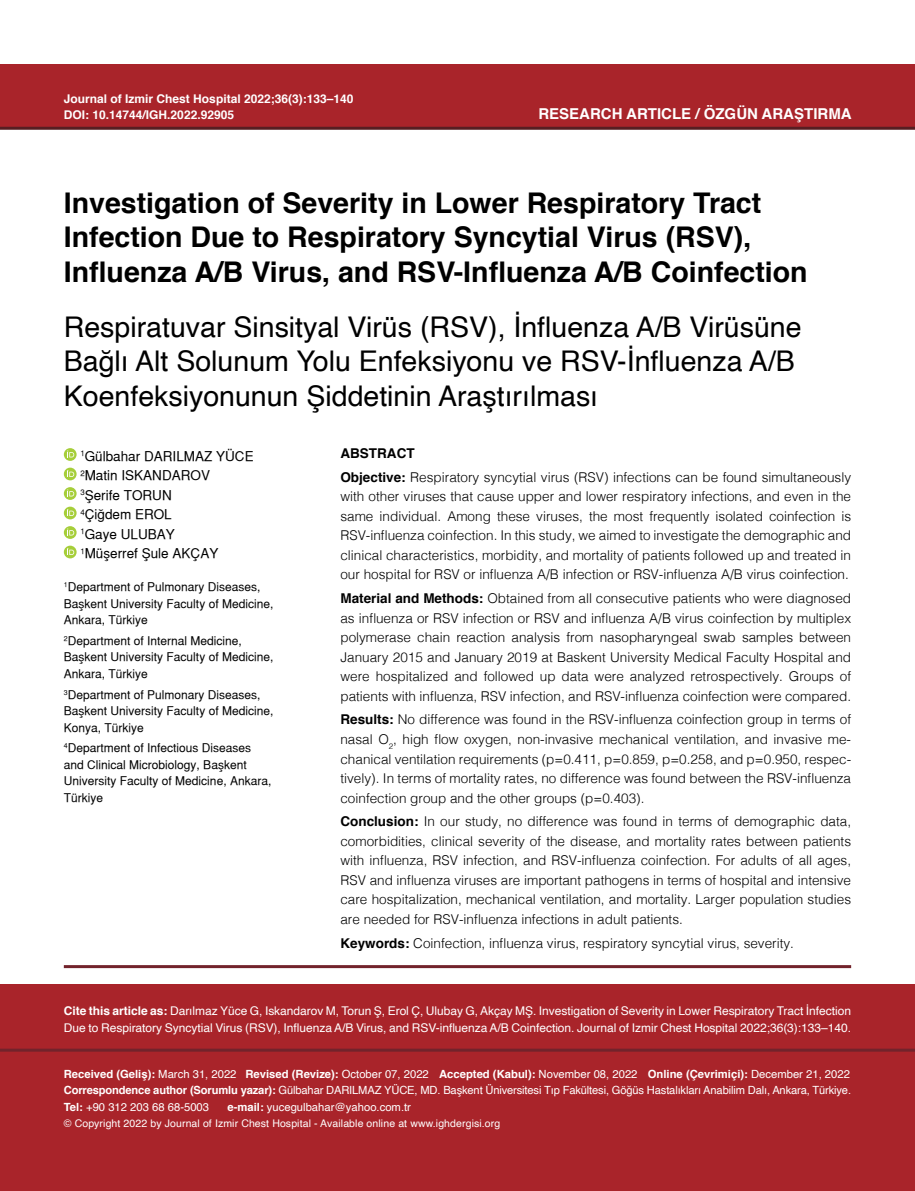
<style>
.page{position:relative;width:915px;height:1191px;background:#fff}
.page>*{position:absolute;margin:0;border:0;box-sizing:border-box;transform-origin:0 0}
.t1{font:700 28.5px/34.2px "Helvetica";color:#000}
.t2{font:28.5px/34.2px "Helvetica";color:#000}
.t3{font:700 15px "Helvetica";color:#fff}
.t4{font:300 13.5px/19.5px "Helvetica";color:#000;text-align:justify}
.t5{font:500 13.5px/19.5px "Helvetica";color:#000}
.t6{font:500 12px/16.5px "Helvetica";color:#000}
.t7{font:12px/16.5px "Helvetica";letter-spacing:-.005em;color:#fff}
.t8{font:700 12px/16.4px "Helvetica";color:#fff}
.t9{font:11.25px/16.5px "Helvetica";letter-spacing:-.015em;color:#fff;text-align:justify}
.t10{font:10.5px "Helvetica";letter-spacing:.01em;color:#fff}
.s1{font-weight:700}
</style>
<div class="page">
<div style="left:0;top:64px;width:914px;height:64px;background:#a9242a"></div>
<hr style="left:0;top:127px;width:914px;height:3px;background:#571e22">
<div style="left:0;top:984px;width:914px;height:207px;background:#a9242a"></div>
<svg style="left:64px;top:448px;width:13px;height:13px"></svg>
<svg style="left:67px;top:450px;width:7px;height:7px"></svg>
<svg style="left:64px;top:467px;width:13px;height:13px"></svg>
<svg style="left:67px;top:470px;width:7px;height:7px"></svg>
<svg style="left:64px;top:487px;width:13px;height:13px"></svg>
<svg style="left:67px;top:489px;width:7px;height:7px"></svg>
<svg style="left:64px;top:506px;width:13px;height:13px"></svg>
<svg style="left:67px;top:509px;width:7px;height:7px"></svg>
<svg style="left:64px;top:526px;width:13px;height:13px"></svg>
<svg style="left:67px;top:528px;width:7px;height:7px"></svg>
<svg style="left:64px;top:545px;width:13px;height:13px"></svg>
<svg style="left:67px;top:548px;width:7px;height:7px"></svg>
<hr style="left:0;top:1048px;width:914px;height:3px;background:#72232b">
<hr style="left:64px;top:965px;width:786px;height:3px;background:#72232b">
<p class="t8" style="left:64px;top:91px;width:291px">Journal of Izmir Chest Hospital 2022;36(3):133–140<br>DOI: 10.14744/IGH.2022.92905</p>
<p class="t3" style="left:538px;top:102px;width:315px">RESEARCH ARTICLE / ÖZGÜN ARAŞTIRMA</p>
<h1 class="t1" style="left:64px;top:186px;width:745px">Investigation of Severity in Lower Respiratory Tract<br>Infection Due to Respiratory Syncytial Virus (RSV),<br>Influenza A/B Virus, and RSV-Influenza A/B Coinfection</h1>
<h1 class="t2" style="left:64px;top:311px;width:739px">Respiratuvar Sinsityal Virüs (RSV), İnfluenza A/B Virüsüne<br>Bağlı Alt Solunum Yolu Enfeksiyonu ve RSV-İnfluenza A/B<br>Koenfeksiyonunun Şiddetinin Araştırılması</h1>
<p class="t5" style="left:80px;top:446px;width:175px"><sup>1</sup>Gülbahar DARILMAZ YÜCE<br><sup>2</sup>Matin ISKANDAROV<br><sup>3</sup>Şerife TORUN<br><sup>4</sup>Çiğdem EROL<br><sup>1</sup>Gaye ULUBAY<br><sup>1</sup>Müşerref Şule AKÇAY</p>
<p class="t4" style="left:340px;top:440px;width:512px;line-height:23.7px"><span class="s1">ABSTRACT<br>Objective:</span> Respiratory syncytial virus (RSV) infections can be found simultaneously</p>
<p class="t4" style="left:340px;top:486px;width:512px">with other viruses that cause upper and lower respiratory infections, and even in the same individual. Among these viruses, the most frequently isolated coinfection is RSV-influenza coinfection. In this study, we aimed to investigate the demographic and clinical characteristics, morbidity, and mortality of patients followed up and treated in our hospital for RSV or influenza A/B infection or RSV-influenza A/B virus coinfection.</p>
<p class="t4" style="left:340px;top:587px;width:512px"><span class="s1">Material and Methods:</span> Obtained from all consecutive patients who were diagnosed as influenza or RSV infection or RSV and influenza A/B virus coinfection by multiplex polymerase chain reaction analysis from nasopharyngeal swab samples between January 2015 and January 2019 at Baskent University Medical Faculty Hospital and were hospitalized and followed up data were analyzed retrospectively. Groups of patients with influenza, RSV infection, and RSV-influenza coinfection were compared.</p>
<p class="t4" style="left:340px;top:709px;width:512px"><span class="s1">Results:</span> No difference was found in the RSV-influenza coinfection group in terms of nasal O<sub>2</sub>, high flow oxygen, non-invasive mechanical ventilation, and invasive me&shy;chanical ventilation requirements (p=0.411, p=0.859, p=0.258, and p=0.950, respec&shy;tively). In terms of mortality rates, no difference was found between the RSV-influenza coinfection group and the other groups (p=0.403).</p>
<p class="t4" style="left:340px;top:810px;width:512px"><span class="s1">Conclusion:</span> In our study, no difference was found in terms of demographic data, comorbidities, clinical severity of the disease, and mortality rates between patients with influenza, RSV infection, and RSV-influenza coinfection. For adults of all ages, RSV and influenza viruses are important pathogens in terms of hospital and intensive care hospitalization, mechanical ventilation, and mortality. Larger population studies are needed for RSV-influenza infections in adult patients.</p>
<p class="t4" style="left:340px;top:932px;width:455px"><span class="s1">Keywords:</span> Coinfection, influenza virus, respiratory syncytial virus, severity.</p>
<p class="t6" style="left:64px;top:578px;width:211px"><sup>1</sup>Department of Pulmonary Diseases,<br>Başkent University Faculty of Medicine,<br>Ankara, Türkiye</p>
<p class="t6" style="left:64px;top:632px;width:211px"><sup>2</sup>Department of Internal Medicine,<br>Başkent University Faculty of Medicine,<br>Ankara, Türkiye</p>
<p class="t6" style="left:64px;top:686px;width:211px"><sup>3</sup>Department of Pulmonary Diseases,<br>Başkent University Faculty of Medicine,<br>Konya, Türkiye</p>
<p class="t6" style="left:64px;top:740px;width:209px"><sup>4</sup>Department of Infectious Diseases and Clinical Microbiology, Başkent<br>University Faculty of Medicine, Ankara,<br>Türkiye</p>
<p class="t7" style="left:64px;top:1003px;width:788px"><span class="s1">Cite this article as:</span> Darılmaz Yüce G, Iskandarov M, Torun Ş, Erol Ç, Ulubay G, Akçay MŞ. Investigation of Severity in Lower Respiratory Tract İnfection<br>Due to Respiratory Syncytial Virus (RSV), Influenza A/B Virus, and RSV-influenza A/B Coinfection. Journal of Izmir Chest Hospital 2022;36(3):133–140.</p>
<p class="t9" style="left:64px;top:1065px;width:788px"><span class="s1">Received (Geliş):</span> March 31, 2022 <span class="s1">Revised (Revize):</span> October 07, 2022 <span class="s1">Accepted (Kabul):</span> November 08, 2022 <span class="s1">Online (Çevrimiçi):</span> December 21, 2022<br><span class="s1">Correspondence author (Sorumlu yazar):</span> Gülbahar DARILMAZ YÜCE, MD. Başkent Üniversitesi Tıp Fakültesi, Göğüs Hastalıkları Anabilim Dalı, Ankara, Türkiye.<br><span class="s1">Tel:</span> +90 312 203 68 68-5003</p>
<p class="t9" style="left:227px;top:1098px;width:185px"><span class="s1">e-mail:</span> yucegulbahar@yahoo.com.tr</p>
<p class="t10" style="left:64px;top:1115px;width:438px">© Copyright 2022 by Journal of Izmir Chest Hospital - Available online at www.ighdergisi.org</p>
</div>
